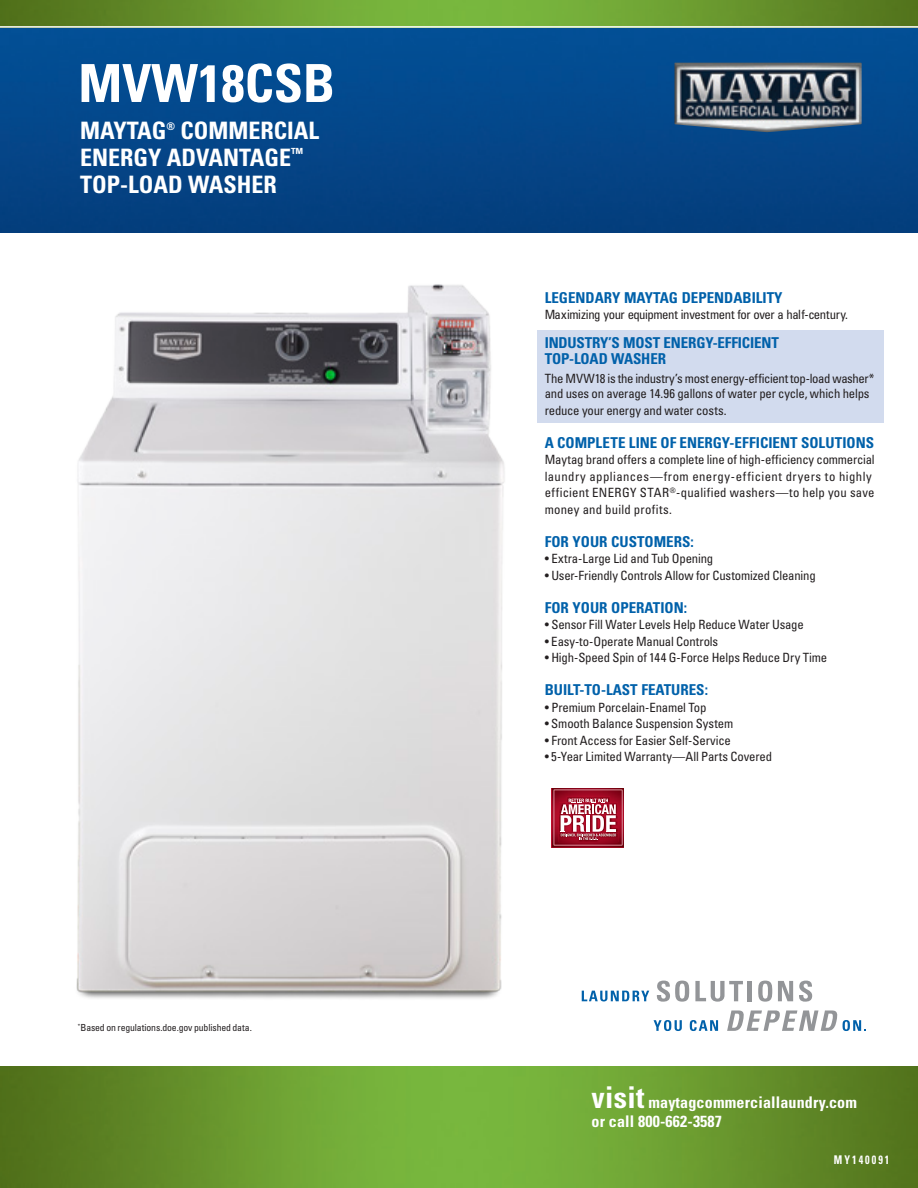
<style>
.page{position:relative;width:918px;height:1188px;background:#fff}
.page>*{position:absolute;margin:0;border:0;box-sizing:border-box;transform-origin:0 0}
.FRONT_MODEL_NUMBER{font:700 condensed 52.5px "Univers";color:#fff}
.FRONT_TOP_DESCRIPTIO{font:700 condensed 24px/27px "Univers";color:#fff}
.t1{font:700 condensed 16.05px "Univers";letter-spacing:.01em;color:#fff}
.Sub-10_12_Blue{font:700 condensed 15px/15.8px "Univers";color:#0161aa}
.Body_8_5_11_5{font:condensed 12.75px/16.2px "Univers";letter-spacing:-.01em;color:#231f20}
.Body_8_5_11_5-2{font:condensed 12.75px/16.5px "Univers";letter-spacing:.02em;color:#231f20}
.Body_Bulleted_8_5_11{font:condensed 12.75px "Univers";letter-spacing:-.015em;color:#231f20}
.FRONT_TEXT{font:condensed 12.75px "Univers";letter-spacing:-.035em;color:#231f20}
.t2{font:700 condensed 12px "Univers";letter-spacing:.2em;color:#fff;scale:.85 1}
.FRONT_TOP_DESCRIPTIO-2{font:700 condensed 10.5px "Univers";color:#fff}
.Body_8_5_11_5-3{font:condensed 9.75px "Univers";letter-spacing:-.015em;color:#231f20}
.s1{font-size:30px}
</style>
<div class="page">
<div style="left:537px;top:331px;width:347px;height:92px;background:#d2dbee"></div>
<img style="left:76px;top:284px;width:429px;height:715px">
<img style="left:0;top:28px;width:918px;height:205px">
<img style="left:0;top:1066px;width:918px;height:122px">
<img style="left:0;top:0;width:918px;height:26px">
<svg style="left:582px;top:991px;width:67px;height:10px"></svg>
<svg style="left:657px;top:981px;width:32px;height:21px"></svg>
<svg style="left:695px;top:981px;width:48px;height:21px"></svg>
<hr style="left:748px;top:981px;width:4px;height:20px;background:#939598">
<svg style="left:758px;top:981px;width:14px;height:21px"></svg>
<svg style="left:778px;top:981px;width:15px;height:20px"></svg>
<svg style="left:799px;top:981px;width:13px;height:21px"></svg>
<svg style="left:654px;top:1020px;width:28px;height:11px"></svg>
<svg style="left:690px;top:1020px;width:28px;height:11px"></svg>
<svg style="left:727px;top:1010px;width:139px;height:21px"></svg>
<img style="left:552px;top:788px;width:72px;height:59px">
<svg style="left:554px;top:790px;width:68px;height:55px"></svg>
<img style="left:674px;top:63px;width:185px;height:65px">
<p class="FRONT_MODEL_NUMBER" style="left:78px;top:51px;width:258px">MVW18CSB</p>
<p class="FRONT_TOP_DESCRIPTIO" style="left:80px;top:117px;width:88px">MAYTAG</p>
<p class="FRONT_TOP_DESCRIPTIO-2" style="left:167px;top:119px;width:10px">®</p>
<p class="FRONT_TOP_DESCRIPTIO" style="left:181px;top:117px;width:140px">COMMERCIAL</p>
<p class="FRONT_TOP_DESCRIPTIO" style="left:80px;top:144px;width:225px">ENERGY ADVANTAGE<sup>™<br></sup>TOP-LOAD WASHER</p>
<p class="Body_8_5_11_5-3" style="left:78px;top:1021px;width:175px"><sup>*</sup>Based on regulations.doe.gov published data.</p>
<p class="Sub-10_12_Blue" style="left:545px;top:289px;width:239px">LEGENDARY MAYTAG DEPENDABILITY</p>
<p class="FRONT_TEXT" style="left:545px;top:306px;width:305px">Maximizing your equipment investment for over a half-century.</p>
<p class="Sub-10_12_Blue" style="left:545px;top:335px;width:236px">INDUSTRY’S MOST ENERGY-EFFICIENT<br>TOP-LOAD WASHER</p>
<p class="Body_8_5_11_5" style="left:545px;top:370px;width:331px">The MVW18 is the industry’s most energy-efficient top-load washer* and uses on average 14.96 gallons of water per cycle, which helps reduce your energy and water costs.</p>
<p class="Sub-10_12_Blue" style="left:545px;top:434px;width:331px">A COMPLETE LINE OF ENERGY-EFFICIENT SOLUTIONS</p>
<p class="Body_8_5_11_5-2" style="left:545px;top:451px;width:332px">Maytag brand offers a complete line of high-efficiency commercial laundry appliances—from energy-efficient dryers to highly efficient ENERGY STAR<sup>®</sup>-qualified washers—to help you save money and build profits.</p>
<p class="Sub-10_12_Blue" style="left:545px;top:533px;width:151px">FOR YOUR CUSTOMERS:</p>
<p class="Body_8_5_11_5" style="left:545px;top:550px;width:170px">• Extra-Large Lid and Tub Opening</p>
<p class="Body_8_5_11_5" style="left:545px;top:567px;width:273px">• User-Friendly Controls Allow for Customized Cleaning</p>
<p class="Sub-10_12_Blue" style="left:545px;top:599px;width:144px">FOR YOUR OPERATION:</p>
<p class="Body_8_5_11_5" style="left:545px;top:616px;width:261px">• Sensor Fill Water Levels Help Reduce Water Usage</p>
<p class="Body_8_5_11_5" style="left:545px;top:633px;width:175px">• Easy-to-Operate Manual Controls</p>
<p class="Body_8_5_11_5" style="left:545px;top:649px;width:284px">• High-Speed Spin of 144 G-Force Helps Reduce Dry Time</p>
<p class="Sub-10_12_Blue" style="left:545px;top:682px;width:165px">BUILT-TO-LAST FEATURES:</p>
<p class="Body_Bulleted_8_5_11" style="left:545px;top:699px;width:163px">• Premium Porcelain-Enamel Top</p>
<p class="Body_Bulleted_8_5_11" style="left:545px;top:716px;width:190px">• Smooth Balance Suspension System</p>
<p class="Body_Bulleted_8_5_11" style="left:545px;top:732px;width:188px">• Front Access for Easier Self-Service</p>
<p class="Body_Bulleted_8_5_11" style="left:545px;top:749px;width:229px">• 5-Year Limited Warranty—All Parts Covered</p>
<p class="t1" style="left:592px;top:1093px;width:267px"><span class="s1">visit</span> maytagcommerciallaundry.com</p>
<p class="t1" style="left:592px;top:1112px;width:132px">or call 800-662-3587</p>
<p class="t2" style="left:834px;top:1153px;width:67px">MY140091</p>
</div>
